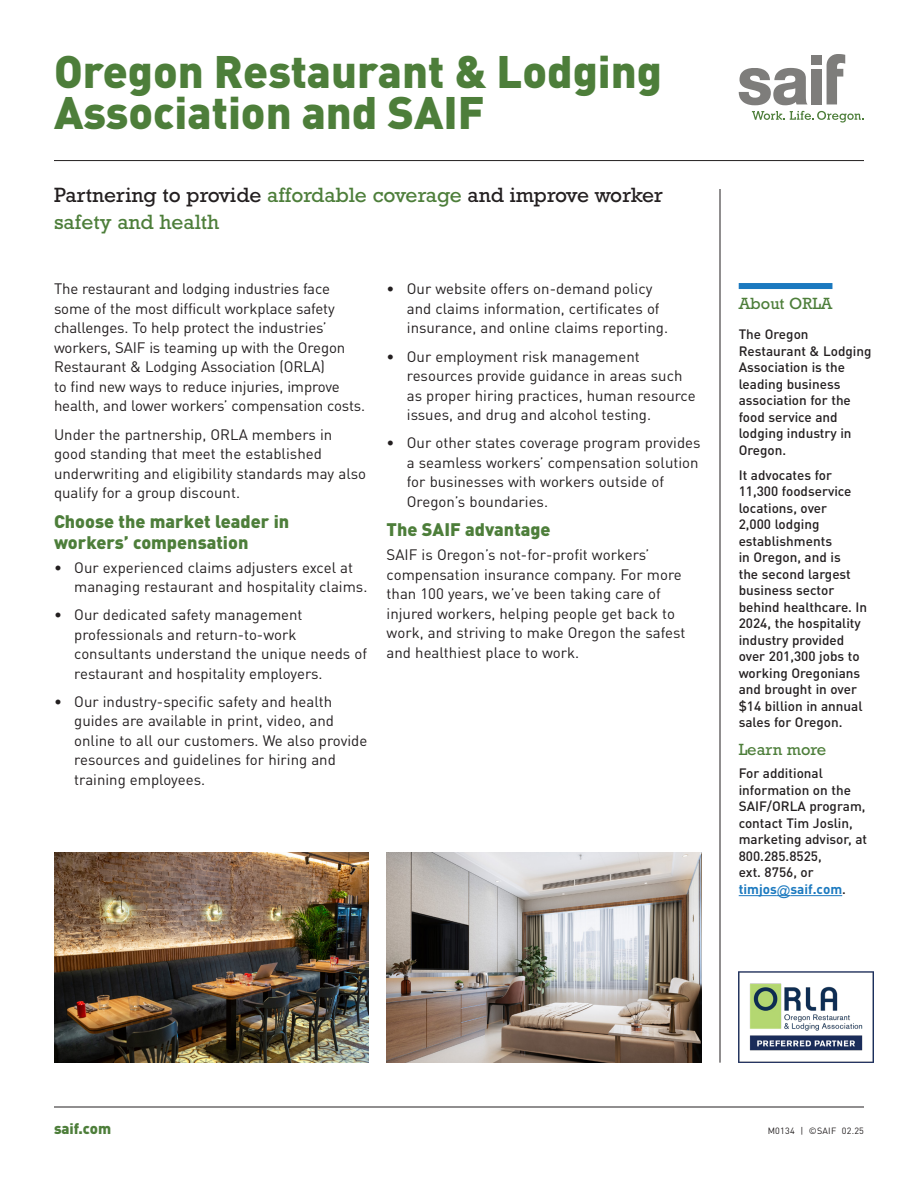
<style>
.page{position:relative;width:918px;height:1188px;background:#fff}
.page>*{position:absolute;margin:0;border:0;box-sizing:border-box;transform-origin:0 0}
.Heading{font:900 45px/40.5px "DINOT";color:#4d7e3a}
.Second_headline{font:21px/27px "Rockwell Std";color:#231f20}
.Subhead{font:900 18px/21px "DINOT";color:#4d7e3a}
.Sidebar_header{font:16.5px "Rockwell Std";color:#4d7e3a}
.Body_text{font:15px/19.5px "DINOT";color:#231f20}
.Body_text-2{font:900 15px "DINOT";color:#4d7e3a}
.Sidebar_body_copy{font:500 13.5px/16.5px "DINOT";color:#231f20}
.Body_text-3{font:9px "DINOT";letter-spacing:.025em;color:#231f20}
.s1{color:#4d7e3a}
.s2{font-weight:700;color:#1b79bf}
.s3{font-family:"Rockwell";font-weight:400;color:#1b79bf}
</style>
<div class="page">
<hr style="left:54px;top:1107px;width:810px;height:1px;background:#231f20">
<div style="left:739px;top:283px;width:93px;height:6px;background:#1b79bf"></div>
<hr style="left:739px;top:895px;width:38px;height:1px;background:#1b79bf">
<svg style="left:777px;top:895px;width:13px;height:1px"></svg>
<hr style="left:790px;top:895px;width:52px;height:1px;background:#1b79bf">
<hr style="left:54px;top:160px;width:810px;height:1px;background:#231f20">
<hr style="left:720px;top:189px;width:1px;height:874px;background:#231f20">
<div style="left:811px;top:69px;width:11px;height:35px;background:#7e7d7b"></div>
<div style="left:811px;top:56px;width:11px;height:9px;background:#7e7d7b"></div>
<svg style="left:739px;top:68px;width:69px;height:37px"></svg>
<svg style="left:827px;top:54px;width:18px;height:50px"></svg>
<svg style="left:752px;top:111px;width:112px;height:12px"></svg>
<img style="left:739px;top:971px;width:135px;height:92px">
<img style="left:54px;top:853px;width:315px;height:210px">
<img style="left:387px;top:853px;width:315px;height:210px">
<p class="Heading" style="left:54px;top:50px;width:610px">Oregon Restaurant &amp; Lodging<br>Association and SAIF</p>
<p class="Second_headline" style="left:54px;top:181px;width:610px">Partnering to provide <span class="s1">affordable coverage</span> and improve worker <span class="s1">safety and health</span></p>
<p class="Body_text" style="left:54px;top:279px;width:313px">The restaurant and lodging industries face some of the most difficult workplace safety challenges. To help protect the industries’ workers, SAIF is teaming up with the Oregon Restaurant &amp; Lodging Association (ORLA)<br>to find new ways to reduce injuries, improve health, and lower workers’ compensation costs.</p>
<p class="Body_text" style="left:54px;top:424px;width:314px">Under the partnership, ORLA members in good standing that meet the established underwriting and eligibility standards may also qualify for a group discount.</p>
<p class="Subhead" style="left:54px;top:510px;width:237px">Choose the market leader in workers’ compensation</p>
<p class="Body_text" style="left:74px;top:557px;width:295px;text-indent:-20px">• Our experienced claims adjusters excel at managing restaurant and hospitality claims.</p>
<p class="Body_text" style="left:74px;top:604px;width:294px;text-indent:-20px">• Our dedicated safety management professionals and return-to-work consultants understand the unique needs of restaurant and hospitality employers.</p>
<p class="Body_text" style="left:74px;top:691px;width:295px;text-indent:-20px">• Our industry-specific safety and health guides are available in print, video, and online to all our customers. We also provide resources and guidelines for hiring and training employees.</p>
<p class="Body_text" style="left:407px;top:279px;width:263px;text-indent:-20px">• Our website offers on-demand policy and claims information, certificates of insurance, and online claims reporting.</p>
<p class="Body_text" style="left:407px;top:346px;width:290px;text-indent:-20px">• Our employment risk management resources provide guidance in areas such as proper hiring practices, human resource issues, and drug and alcohol testing.</p>
<p class="Body_text" style="left:407px;top:432px;width:295px;text-indent:-20px">• Our other states coverage program provides a seamless workers’ compensation solution for businesses with workers outside of Oregon’s boundaries.</p>
<p class="Subhead" style="left:387px;top:519px;width:166px">The SAIF advantage</p>
<p class="Body_text" style="left:387px;top:544px;width:300px">SAIF is Oregon’s not-for-profit workers’ compensation insurance company. For more than 100 years, we’ve been taking care of injured workers, helping people get back to work, and striving to make Oregon the safest and healthiest place to work.</p>
<p class="Sidebar_header" style="left:739px;top:294px;width:95px">About ORLA</p>
<p class="Sidebar_body_copy" style="left:739px;top:326px;width:134px">The Oregon<br>Restaurant &amp; Lodging<br>Association is the leading business association for the food service and lodging industry in<br>Oregon.</p>
<p class="Sidebar_body_copy" style="left:739px;top:466px;width:130px">It advocates for<br>11,300 foodservice locations, over<br>2,000 lodging establishments<br>in Oregon, and is<br>the second largest business sector behind healthcare. In<br>2024, the hospitality industry provided over 201,300 jobs to working Oregonians and brought in over $14 billion in annual sales for Oregon.</p>
<p class="Sidebar_header" style="left:739px;top:740px;width:89px">Learn more</p>
<p class="Sidebar_body_copy" style="left:739px;top:765px;width:130px">For additional information on the<br>SAIF/ORLA program, contact Tim Joslin, marketing advisor, at<br>800.285.8525,<br>ext. 8756, or <span class="s2">timjos</span><span class="s3">@</span><span class="s2">saif.com</span>.</p>
<p class="Body_text-2" style="left:54px;top:1118px;width:59px">saif.com</p>
<p class="Body_text-3" style="left:768px;top:1125px;width:98px">M0134 | ©SAIF 02.25</p>
</div>
